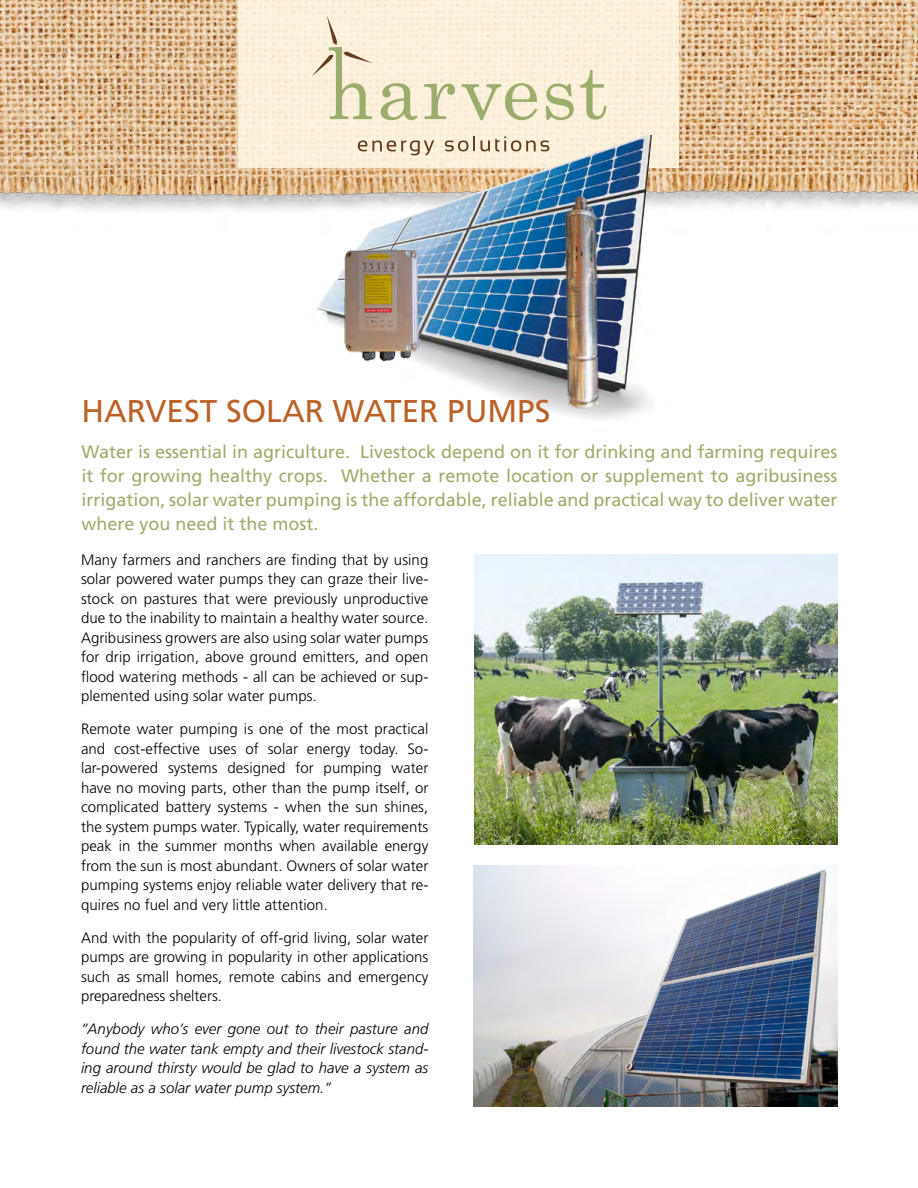
<style>
.page{position:relative;width:918px;height:1188px;background:#fff}
.page>*{position:absolute;margin:0;border:0;box-sizing:border-box;transform-origin:0 0}
.t1{font:31.5px "Frutiger LT Std";color:#bc6228}
.t2{font:18px/24px "Frutiger LT Std";color:#9dad6c;text-align:justify}
.t3{font:300 15px/19.5px "Frutiger LT Std";letter-spacing:.005em;color:#000;text-align:justify}
.t4{font:italic 300 15px/19.5px "Frutiger LT Std";color:#000;text-align:justify}
</style>
<div class="page">
<img style="left:0;top:0;width:918px;height:210px">
<div style="left:239px;top:0;width:440px;height:167px;background:#fcf1db"></div>
<svg style="left:381px;top:83px;width:37px;height:37px"></svg>
<svg style="left:424px;top:84px;width:31px;height:35px"></svg>
<svg style="left:462px;top:83px;width:75px;height:37px"></svg>
<svg style="left:546px;top:84px;width:28px;height:36px"></svg>
<svg style="left:580px;top:70px;width:26px;height:50px"></svg>
<svg style="left:312px;top:16px;width:60px;height:103px"></svg>
<img style="left:303px;top:133px;width:376px;height:286px">
<img style="left:344px;top:250px;width:76px;height:112px">
<img style="left:473px;top:194px;width:214px;height:224px">
<img style="left:473px;top:865px;width:364px;height:242px">
<img style="left:475px;top:555px;width:363px;height:289px">
<h1 class="t1" style="left:81px;top:393px;width:302px">Harvest SOLAR WATER</h1>
<h1 class="t1" style="left:447px;top:393px;width:102px">PUMPS</h1>
<p class="t2" style="left:81px;top:440px;width:758px">Water is essential in agriculture. Livestock depend on it for drinking and farming requires it for growing healthy crops. Whether a remote location or supplement to agribusiness irrigation, solar water pumping is the affordable, reliable and practical way to deliver water where you need it the most.</p>
<p class="t3" style="left:81px;top:550px;width:349px">Many farmers and ranchers are finding that by using solar powered water pumps they can graze their live&shy;stock on pastures that were previously unproductive due to the inability to maintain a healthy water source.<br>Agribusiness growers are also using solar water pumps for drip irrigation, above ground emitters, and open flood watering methods - all can be achieved or sup&shy;plemented using solar water pumps.</p>
<p class="t3" style="left:81px;top:720px;width:349px">Remote water pumping is one of the most practical and cost-effective uses of solar energy today. So&shy;lar-powered systems designed for pumping water have no moving parts, other than the pump itself, or complicated battery systems - when the sun shines, the system pumps water. Typically, water requirements peak in the summer months when available energy from the sun is most abundant. Owners of solar water pumping systems enjoy reliable water delivery that re&shy;quires no fuel and very little attention.</p>
<p class="t3" style="left:81px;top:928px;width:349px">And with the popularity of off-grid living, solar water pumps are growing in popularity in other applications such as small homes, remote cabins and emergency preparedness shelters.</p>
<p class="t4" style="left:81px;top:1020px;width:349px">“Anybody who’s ever gone out to their pasture and found the water tank empty and their livestock stand&shy;ing around thirsty would be glad to have a system as reliable as a solar water pump system.”</p>
</div>
